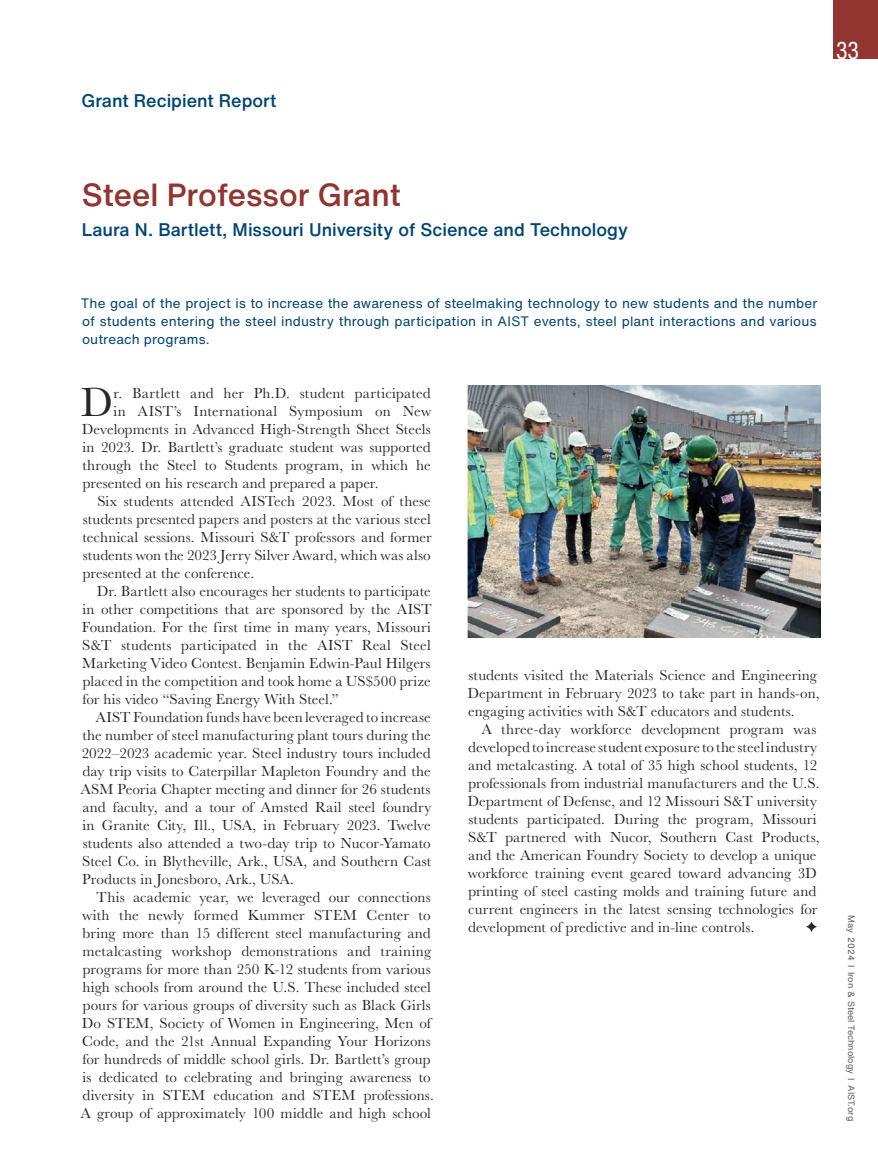
<style>
.page{position:relative;width:878px;height:1175px;background:#fff}
.page>*{position:absolute;margin:0;border:0;box-sizing:border-box;transform-origin:0 0}
.t1{font:42px "Baskerville URW";color:#292829}
.t2{font:500 31.5px "Helvetica Now Text";color:#92342f}
.t3{font:24px "Helvetica Now Text Cn";color:#fff}
.t4{font:500 18px "Helvetica Now Text";color:#004575}
.t5{font:15px/18px "Baskerville URW";letter-spacing:.005em;color:#292829}
.t6{font:13.5px/18px "Helvetica Now Text";letter-spacing:.01em;color:#004575;text-align:justify}
.t7{font:9px "Helvetica Now Text";color:#58595b}
</style>
<div class="page">
<div style="left:832px;top:0;width:46px;height:58px;background:#92342f"></div>
<img style="left:467px;top:386px;width:353px;height:252px">
<p class="t4" style="left:81px;top:87px;width:197px">Grant Recipient Report</p>
<h3 class="t3" style="left:836px;top:34px;width:24px">33</h3>
<h2 class="t2" style="left:82px;top:171px;width:320px">Steel Professor Grant</h2>
<p class="t4" style="left:82px;top:216px;width:547px">Laura N. Bartlett, Missouri University of Science and Technology</p>
<p class="t6" style="left:81px;top:293px;width:738px">The goal of the project is to increase the awareness of steelmaking technology to new students and the number of students entering the steel industry through participation in AIST events, steel plant interactions and various outreach programs.</p>
<h1 class="t1" style="left:80px;top:373px;width:34px">D</h1>
<p class="t5" style="left:114px;top:383px;width:318px">r. Bartlett and her Ph.D. student participated</p>
<p class="t5" style="left:114px;top:401px;width:319px">in AIST’s International Symposium on New</p>
<p class="t5" style="left:82px;top:419px;width:350px">Developments in Advanced High-Strength Sheet Steels</p>
<p class="t5" style="left:82px;top:437px;width:350px">in 2023. Dr. Bartlett’s graduate student was supported</p>
<p class="t5" style="left:82px;top:455px;width:350px">through the Steel to Students program, in which he</p>
<p class="t5" style="left:83px;top:473px;width:297px">presented on his research and prepared a paper.</p>
<p class="t5" style="left:97px;top:491px;width:335px">Six students attended AISTech 2023. Most of these</p>
<p class="t5" style="left:83px;top:509px;width:349px">students presented papers and posters at the various steel</p>
<p class="t5" style="left:82px;top:527px;width:350px">technical sessions. Missouri S&amp;T professors and former</p>
<p class="t5" style="left:83px;top:545px;width:349px">students won the 2023 Jerry Silver Award, which was also</p>
<p class="t5" style="left:83px;top:563px;width:173px">presented at the conference.</p>
<p class="t5" style="left:97px;top:581px;width:335px">Dr. Bartlett also encourages her students to participate</p>
<p class="t5" style="left:82px;top:599px;width:350px">in other competitions that are sponsored by the AIST</p>
<p class="t5" style="left:82px;top:617px;width:350px">Foundation. For the first time in many years, Missouri</p>
<p class="t5" style="left:82px;top:635px;width:350px">S&amp;T students participated in the AIST Real Steel</p>
<p class="t5" style="left:82px;top:653px;width:350px">Marketing Video Contest. Benjamin Edwin-Paul Hilgers</p>
<p class="t5" style="left:83px;top:671px;width:349px">placed in the competition and took home a US$500 prize</p>
<p class="t5" style="left:82px;top:689px;width:258px">for his video “Saving Energy With Steel.”</p>
<p class="t5" style="left:96px;top:707px;width:336px">AIST Foundation funds have been leveraged to increase</p>
<p class="t5" style="left:82px;top:725px;width:350px">the number of steel manufacturing plant tours during the</p>
<p class="t5" style="left:82px;top:743px;width:350px">2022–2023 academic year. Steel industry tours included</p>
<p class="t5" style="left:82px;top:761px;width:350px">day trip visits to Caterpillar Mapleton Foundry and the</p>
<p class="t5" style="left:81px;top:779px;width:351px">ASM Peoria Chapter meeting and dinner for 26 students</p>
<p class="t5" style="left:82px;top:797px;width:350px">and faculty, and a tour of Amsted Rail steel foundry</p>
<p class="t5" style="left:82px;top:815px;width:349px">in Granite City, Ill., USA, in February 2023. Twelve</p>
<p class="t5" style="left:83px;top:833px;width:349px">students also attended a two-day trip to Nucor-Yamato</p>
<p class="t5" style="left:82px;top:851px;width:350px">Steel Co. in Blytheville, Ark., USA, and Southern Cast</p>
<p class="t5" style="left:82px;top:869px;width:213px">Products in Jonesboro, Ark., USA.</p>
<p class="t5" style="left:97px;top:887px;width:335px">This academic year, we leveraged our connections</p>
<p class="t5" style="left:82px;top:905px;width:350px">with the newly formed Kummer STEM Center to</p>
<p class="t5" style="left:83px;top:923px;width:349px">bring more than 15 different steel manufacturing and</p>
<p class="t5" style="left:83px;top:941px;width:350px">metalcasting workshop demonstrations and training</p>
<p class="t5" style="left:83px;top:959px;width:349px">programs for more than 250 K-12 students from various</p>
<p class="t5" style="left:82px;top:977px;width:350px">high schools from around the U.S. These included steel</p>
<p class="t5" style="left:83px;top:995px;width:349px">pours for various groups of diversity such as Black Girls</p>
<p class="t5" style="left:82px;top:1013px;width:350px">Do STEM, Society of Women in Engineering, Men of</p>
<p class="t5" style="left:82px;top:1031px;width:350px">Code, and the 21st Annual Expanding Your Horizons</p>
<p class="t5" style="left:82px;top:1049px;width:349px">for hundreds of middle school girls. Dr. Bartlett’s group</p>
<p class="t5" style="left:83px;top:1067px;width:350px">is dedicated to celebrating and bringing awareness to</p>
<p class="t5" style="left:82px;top:1085px;width:353px">diversity in STEM education and STEM professions.</p>
<p class="t5" style="left:81px;top:1103px;width:351px">A group of approximately 100 middle and high school</p>
<p class="t5" style="left:467px;top:665px;width:353px">students visited the Materials Science and Engineering<br>Department in February 2023 to take part in hands-on, engaging activities with S&amp;T educators and students.</p>
<p class="t5" style="left:467px;top:719px;width:353px;text-indent:14px">A three-day workforce development program was developed to increase student exposure to the steel industry and metalcasting. A total of 35 high school students, 12 professionals from industrial manufacturers and the U.S.<br>Department of Defense, and 12 Missouri S&amp;T university students participated. During the program, Missouri S&amp;T partnered with Nucor, Southern Cast Products, and the American Foundry Society to develop a unique workforce training event geared toward advancing 3D printing of steel casting molds and training future and current engineers in the latest sensing technologies for development of predictive and in-line controls.</p>
<p class="t7" style="left:858px;top:915px;width:207px;rotate:90deg">May 2024 I Iron &amp; Steel Technology I AIST.org</p>
</div>
